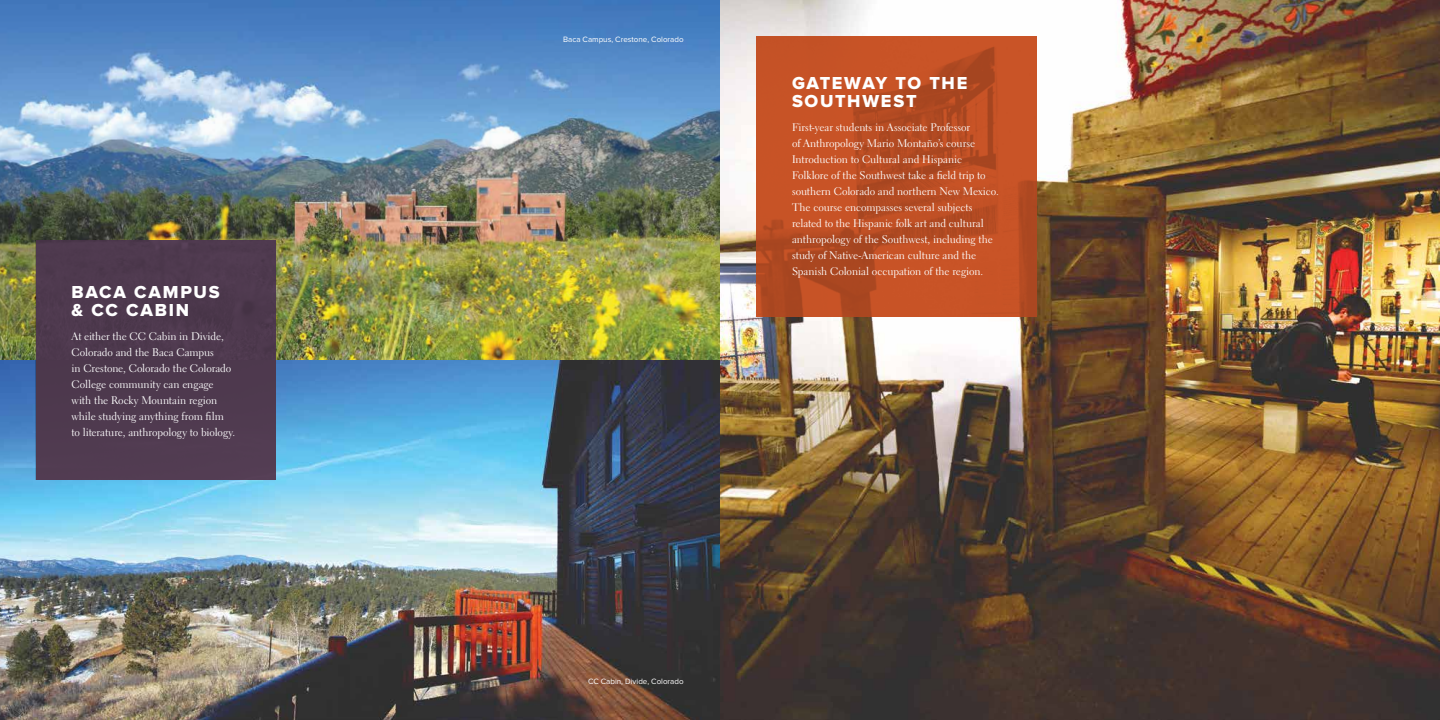
<style>
.page{position:relative;width:1440px;height:720px;background:#fff}
.page>*{position:absolute;margin:0;border:0;box-sizing:border-box;transform-origin:0 0}
.t1{font:18px/18px "Proxima Nova Extrabld";letter-spacing:.095em;color:#fff}
.t2{font:11px/16px "Electra LT Std";letter-spacing:-.005em;color:#fff}
.t3{font:8px "Proxima Nova";color:#fff}
</style>
<div class="page">
<img style="left:720px;top:0;width:720px;height:720px">
<img style="left:0;top:0;width:720px;height:720px">
<div style="left:36px;top:240px;width:240px;height:240px;background:#4e3a4e"></div>
<img style="left:756px;top:36px;width:281px;height:281px">
<h1 class="t1" style="left:72px;top:284px;width:150px">BACA CAMPUS &amp; CC CABIN</h1>
<p class="t2" style="left:72px;top:328px;width:165px">At either the CC Cabin in Divide, Colorado and the Baca Campus<br>in Crestone, Colorado the Colorado College community can engage with the Rocky Mountain region while studying anything from film<br>to literature, anthropology to biology.</p>
<p class="t3" style="left:563px;top:35px;width:122px">Baca Campus, Crestone, Colorado</p>
<h1 class="t1" style="left:792px;top:75px;width:177px">GATEWAY TO THE<br>SOUTHWEST</h1>
<p class="t2" style="left:792px;top:119px;width:208px">First-year students in Associate Professor<br>of Anthropology Mario Montaño’s course Introduction to Cultural and Hispanic Folklore of the Southwest take a field trip to southern Colorado and northern New Mexico.<br>The course encompasses several subjects related to the Hispanic folk art and cultural anthropology of the Southwest, including the study of Native-American culture and the Spanish Colonial occupation of the region.</p>
<p class="t3" style="left:588px;top:677px;width:97px">CC Cabin, Divide, Colorado</p>
</div>
